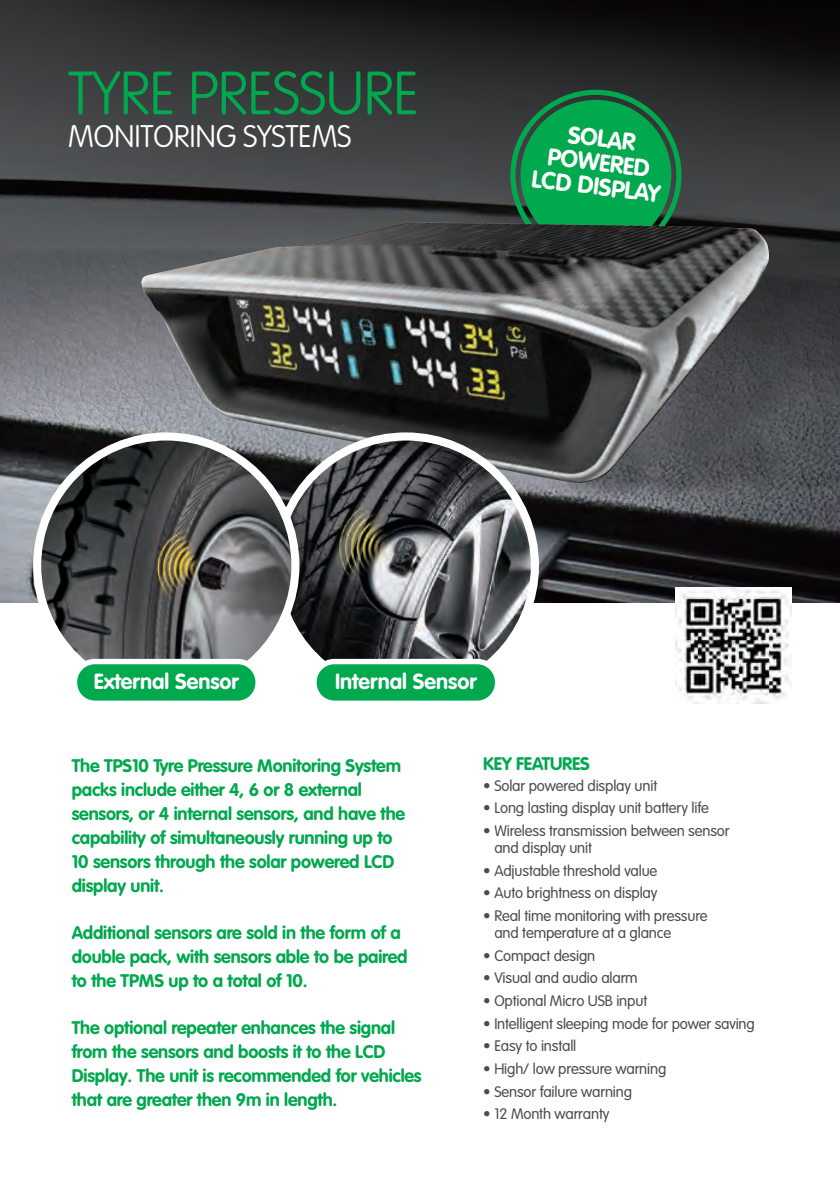
<style>
.page{position:relative;width:840px;height:1191px;background:#fff}
.page>*{position:absolute;margin:0;border:0;box-sizing:border-box;transform-origin:0 0}
.t1{font:100 60px "VAG Rounded LT Pro";letter-spacing:-.01em;color:#00a84e}
.t2{font:100 30.8px "VAG Rounded LT Pro";letter-spacing:-.01em;color:#fff}
.t3{font:700 24px/24px "VAG Rounded LT Pro";color:#fff;text-align:center}
.t4{font:700 21.6px "VAG Rounded LT Pro";color:#fff}
.t5{font:700 18px/24px "VAG Rounded LT Pro";letter-spacing:-.01em;color:#00a84e}
.t6{font:300 15px/17px "VAG Rounded LT Pro";letter-spacing:-.01em;color:#4b4c4d}
</style>
<div class="page">
<img style="left:0;top:0;width:839px;height:602px">
<svg style="left:510px;top:90px;width:171px;height:132px;background:#0b8d48"></svg>
<img style="left:141px;top:222px;width:628px;height:262px">
<img style="left:276px;top:436px;width:258px;height:258px;border-radius:129px">
<div style="left:314px;top:661px;width:183px;height:42px;background:#00a84e;border-radius:20px"></div>
<div style="left:311px;top:659px;width:189px;height:47px;border:5px solid #fff;border-radius:20px"></div>
<img style="left:675px;top:587px;width:116px;height:116px">
<img style="left:37px;top:436px;width:255px;height:225px">
<div style="left:33px;top:432px;width:266px;height:266px;border:8px solid #fff;border-radius:50%"></div>
<div style="left:74px;top:661px;width:184px;height:42px;background:#00a84e;border-radius:20px"></div>
<div style="left:72px;top:659px;width:189px;height:47px;border:5px solid #fff;border-radius:20px"></div>
<h1 class="t1" style="left:68px;top:59px;width:352px">TYRE PRESSURE</h1>
<h2 class="t2" style="left:68px;top:119px;width:284px">MONITORING SYSTEMS</h2>
<h3 class="t3" style="left:538px;top:119px;width:131px;rotate:7deg">SOLAR<br>POWERED<br>LCD DISPLAY</h3>
<p class="t4" style="left:94px;top:668px;width:146px">External Sensor</p>
<p class="t4" style="left:335px;top:668px;width:143px">Internal Sensor</p>
<p class="t5" style="left:72px;top:754px;width:335px">The TPS10 Tyre Pressure Monitoring System packs include either 4, 6 or 8 external sensors, or 4 internal sensors, and have the capability of simultaneously running up to 10 sensors through the solar powered LCD display unit.</p>
<p class="t5" style="left:72px;top:921px;width:337px">Additional sensors are sold in the form of a double pack, with sensors able to be paired to the TPMS up to a total of 10.</p>
<p class="t5" style="left:72px;top:1015px;width:351px">The optional repeater enhances the signal from the sensors and boosts it to the LCD Display. The unit is recommended for vehicles that are greater then 9m in length.</p>
<p class="t5" style="left:483px;top:751px;width:108px">KEY FEATURES</p>
<p class="t6" style="left:483px;top:777px;width:176px">• Solar powered display unit</p>
<p class="t6" style="left:483px;top:800px;width:227px">• Long lasting display unit battery life</p>
<p class="t6" style="left:494px;top:822px;width:236px;text-indent:-11px">• Wireless transmission between sensor and display unit</p>
<p class="t6" style="left:483px;top:862px;width:176px">• Adjustable threshold value</p>
<p class="t6" style="left:483px;top:885px;width:176px">• Auto brightness on display</p>
<p class="t6" style="left:494px;top:907px;width:215px;text-indent:-11px">• Real time monitoring with pressure and temperature at a glance</p>
<p class="t6" style="left:483px;top:947px;width:114px">• Compact design</p>
<p class="t6" style="left:483px;top:970px;width:156px">• Visual and audio alarm</p>
<p class="t6" style="left:483px;top:992px;width:166px">• Optional Micro USB input</p>
<p class="t6" style="left:483px;top:1015px;width:273px">• Intelligent sleeping mode for power saving</p>
<p class="t6" style="left:483px;top:1038px;width:95px">• Easy to install</p>
<p class="t6" style="left:483px;top:1060px;width:185px">• High/ low pressure warning</p>
<p class="t6" style="left:483px;top:1083px;width:150px">• Sensor failure warning</p>
<p class="t6" style="left:483px;top:1106px;width:128px">• 12 Month warranty</p>
</div>
